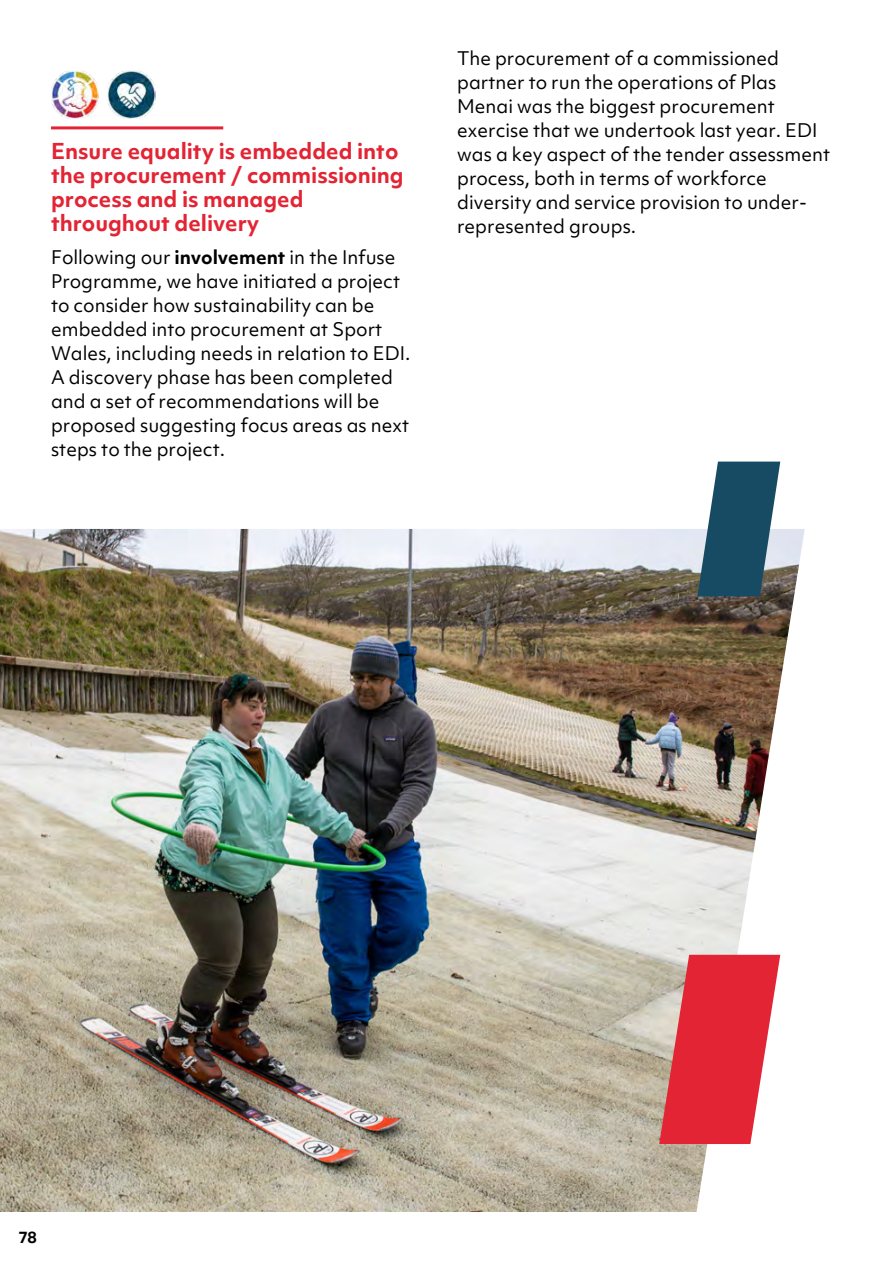
<style>
.page{position:relative;width:893px;height:1263px;background:#fff}
.page>*{position:absolute;margin:0;border:0;box-sizing:border-box;transform-origin:0 0}
.t1{font:700 21px/24px "Objektiv Mk 1";color:#e32434}
.Paragraph_Style_1{font:18px/24px "Objektiv Mk 1";color:#000}
.t2{font:700 15px "Objektiv Mk 1";color:#000}
.s1{font-weight:700}
</style>
<div class="page">
<hr style="left:51px;top:126px;width:172px;height:3px;background:#e32434">
<img style="left:51px;top:71px;width:48px;height:47px">
<img style="left:108px;top:71px;width:47px;height:47px">
<img style="left:0;top:529px;width:805px;height:683px">
<svg style="left:659px;top:955px;width:121px;height:189px"></svg>
<svg style="left:697px;top:462px;width:83px;height:134px"></svg>
<h4 class="t1" style="left:51px;top:139px;width:354px">Ensure equality is embedded into the procurement / commissioning process and is managed throughout delivery</h4>
<p class="Paragraph_Style_1" style="left:51px;top:245px;width:361px">Following our <span class="s1">involvement</span> in the Infuse Programme, we have initiated a project to consider how sustainability can be embedded into procurement at Sport Wales, including needs in relation to EDI.<br>A discovery phase has been completed and a set of recommendations will be proposed suggesting focus areas as next steps to the project.</p>
<p class="Paragraph_Style_1" style="left:457px;top:46px;width:375px">The procurement of a commissioned partner to run the operations of Plas Menai was the biggest procurement exercise that we undertook last year. EDI was a key aspect of the tender assessment process, both in terms of workforce diversity and service provision to under&shy;represented groups.</p>
<p class="t2" style="left:18px;top:1227px;width:20px">78</p>
</div>
